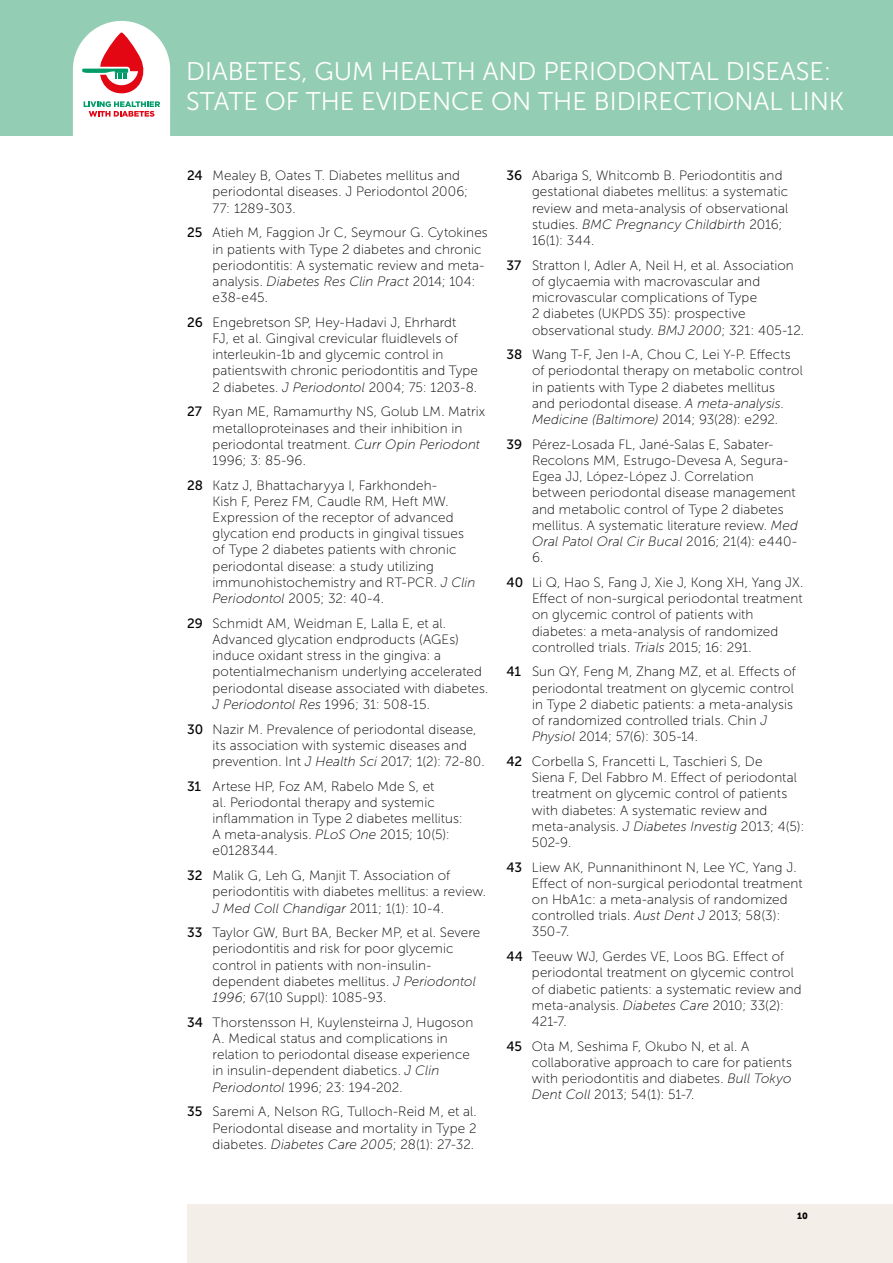
<style>
.page{position:relative;width:893px;height:1263px;background:#fff}
.page>*{position:absolute;margin:0;border:0;box-sizing:border-box;transform-origin:0 0}
.t1{font:25.5px/30.6px "Museo Sans 300";color:#fff}
.t2{font:13.5px/16.2px "Museo Sans 100";letter-spacing:.01em;color:#000}
.t3{font:9px "Museo Sans 900";color:#000}
.s1{font-family:"Museo Sans 500"}
.s2{font-style:italic}
</style>
<div class="page">
<div style="left:0;top:0;width:893px;height:136px;background:#93cdb3"></div>
<div style="left:187px;top:1204px;width:706px;height:59px;background:#f3eee8"></div>
<img style="left:73px;top:21px;width:97px;height:115px">
<svg style="left:80px;top:32px;width:68px;height:61px;background:#e5a7a7"></svg>
<svg style="left:84px;top:101px;width:76px;height:16px"></svg>
<h1 class="t1" style="left:186px;top:56px;width:659px">DIABETES, GUM HEALTH AND PERIODONTAL DISEASE:<br>STATE OF THE EVIDENCE ON THE BIDIRECTIONAL LINK</h1>
<p class="t2" style="left:213px;top:168px;width:257px;text-indent:-26px"><span class="s1">24</span> Mealey B, Oates T. Diabetes mellitus and periodontal diseases. J Periodontol 2006;<br>77: 1289-303.</p>
<p class="t2" style="left:213px;top:225px;width:277px;text-indent:-26px"><span class="s1">25</span> Atieh M, Faggion Jr C, Seymour G. Cytokines in patients with Type 2 diabetes and chronic periodontitis: A systematic review and meta&shy;analysis. <span class="s2">Diabetes Res Clin Pract</span> 2014; 104: e38-e45.</p>
<p class="t2" style="left:213px;top:314px;width:267px;text-indent:-26px"><span class="s1">26</span> Engebretson SP, Hey-Hadavi J, Ehrhardt<br>FJ, et al. Gingival crevicular fluidlevels of interleukin-1b and glycemic control in patientswith chronic periodontitis and Type 2 diabetes. <span class="s2">J Periodontol</span> 2004; 75: 1203-8.</p>
<p class="t2" style="left:213px;top:404px;width:274px;text-indent:-26px"><span class="s1">27</span> Ryan ME, Ramamurthy NS, Golub LM. Matrix metalloproteinases and their inhibition in periodontal treatment. <span class="s2">Curr Opin Periodont </span>1996; 3: 85-96.</p>
<p class="t2" style="left:213px;top:477px;width:264px;text-indent:-26px"><span class="s1">28</span> Katz J, Bhattacharyya I, Farkhondeh-<br>Kish F, Perez FM, Caudle RM, Heft MW.<br>Expression of the receptor of advanced glycation end products in gingival tissues of Type 2 diabetes patients with chronic periodontal disease: a study utilizing immunohistochemistry and RT-PCR. <span class="s2">J Clin Periodontol</span> 2005; 32: 40-4.</p>
<p class="t2" style="left:213px;top:615px;width:277px;text-indent:-26px"><span class="s1">29</span> Schmidt AM, Weidman E, Lalla E, et al.<br>Advanced glycation endproducts (AGEs) induce oxidant stress in the gingiva: a potentialmechanism underlying accelerated periodontal disease associated with diabetes.<br><span class="s2">J Periodontol Res</span> 1996; 31: 508-15.</p>
<p class="t2" style="left:213px;top:721px;width:273px;text-indent:-26px"><span class="s1">30</span> Nazir M. Prevalence of periodontal disease, its association with systemic diseases and prevention. Int <span class="s2">J Health Sci</span> 2017; 1(2): 72-80.</p>
<p class="t2" style="left:213px;top:778px;width:252px;text-indent:-26px"><span class="s1">31</span> Artese HP, Foz AM, Rabelo Mde S, et<br>al. Periodontal therapy and systemic inflammation in Type 2 diabetes mellitus:<br>A meta-analysis. <span class="s2">PLoS One</span> 2015; 10(5): e0128344.</p>
<p class="t2" style="left:213px;top:867px;width:275px;text-indent:-26px"><span class="s1">32</span> Malik G, Leh G, Manjit T. Association of periodontitis with diabetes mellitus: a review.<br><span class="s2">J Med Coll Chandigar</span> 2011; 1(1): 10-4.</p>
<p class="t2" style="left:213px;top:925px;width:269px;text-indent:-26px"><span class="s1">33</span> Taylor GW, Burt BA, Becker MP, et al. Severe periodontitis and risk for poor glycemic control in patients with non-insulin&shy;dependent diabetes mellitus. <span class="s2">J Periodontol 1996</span>; 67(10 Suppl): 1085-93.</p>
<p class="t2" style="left:213px;top:1014px;width:262px;text-indent:-26px"><span class="s1">34</span> Thorstensson H, Kuylensteirna J, Hugoson A. Medical status and complications in relation to periodontal disease experience in insulin-dependent diabetics. <span class="s2">J Clin Periodontol</span> 1996; 23: 194-202.</p>
<p class="t2" style="left:213px;top:1104px;width:266px;text-align:justify;text-indent:-26px"><span class="s1">35</span> Saremi A, Nelson RG, Tulloch-Reid M, et al.<br>Periodontal disease and mortality in Type 2 diabetes. <span class="s2">Diabetes Care 2005</span>; 28(1): 27-32.</p>
<p class="t2" style="left:532px;top:168px;width:258px;text-indent:-26px"><span class="s1">36</span> Abariga S, Whitcomb B. Periodontitis and gestational diabetes mellitus: a systematic review and meta-analysis of observational studies. <span class="s2">BMC Pregnancy Childbirth</span> 2016; 16(1): 344.</p>
<p class="t2" style="left:532px;top:257px;width:274px;text-indent:-26px"><span class="s1">37</span> Stratton I, Adler A, Neil H, et al. Association of glycaemia with macrovascular and microvascular complications of Type<br>2 diabetes (UKPDS 35): prospective observational study. <span class="s2">BMJ 2000</span>; 321: 405-12.</p>
<p class="t2" style="left:532px;top:347px;width:272px;text-indent:-26px"><span class="s1">38</span> Wang T-F, Jen I-A, Chou C, Lei Y-P. Effects of periodontal therapy on metabolic control in patients with Type 2 diabetes mellitus<br>and periodontal disease. <span class="s2">A meta-analysis.<br>Medicine (Baltimore)</span> 2014; 93(28): e292.</p>
<p class="t2" style="left:532px;top:436px;width:267px;text-indent:-26px"><span class="s1">39</span> Pérez-Losada FL, Jané-Salas E, Sabater-Recolons MM, Estrugo-Devesa A, Segura-Egea JJ, López-López J. Correlation between periodontal disease management and metabolic control of Type 2 diabetes mellitus. A systematic literature review. <span class="s2">Med Oral Patol Oral Cir Bucal</span> 2016; 21(4): e440- 6.</p>
<p class="t2" style="left:532px;top:574px;width:273px;text-indent:-26px"><span class="s1">40</span> Li Q, Hao S, Fang J, Xie J, Kong XH, Yang JX.<br>Effect of non-surgical periodontal treatment on glycemic control of patients with diabetes: a meta-analysis of randomized controlled trials. <span class="s2">Trials</span> 2015; 16: 291.</p>
<p class="t2" style="left:532px;top:664px;width:265px;text-indent:-26px"><span class="s1">41</span> Sun QY, Feng M, Zhang MZ, et al. Effects of periodontal treatment on glycemic control in Type 2 diabetic patients: a meta-analysis of randomized controlled trials. Chin <span class="s2">J Physiol</span> 2014; 57(6): 305-14.</p>
<p class="t2" style="left:532px;top:753px;width:274px;text-indent:-26px"><span class="s1">42</span> Corbella S, Francetti L, Taschieri S, De<br>Siena F, Del Fabbro M. Effect of periodontal treatment on glycemic control of patients with diabetes: A systematic review and meta-analysis. <span class="s2">J Diabetes Investig</span> 2013; 4(5):<br>502-9.</p>
<p class="t2" style="left:532px;top:859px;width:272px;text-indent:-26px"><span class="s1">43</span> Liew AK, Punnanithinont N, Lee YC, Yang J.<br>Effect of non-surgical periodontal treatment on HbA1c: a meta-analysis of randomized controlled trials. <span class="s2">Aust Dent J</span> 2013; 58(3):<br>350-7.</p>
<p class="t2" style="left:532px;top:948px;width:271px;text-indent:-26px"><span class="s1">44</span> Teeuw WJ, Gerdes VE, Loos BG. Effect of periodontal treatment on glycemic control of diabetic patients: a systematic review and meta-analysis. <span class="s2">Diabetes Care</span> 2010; 33(2):<br>421-7.</p>
<p class="t2" style="left:532px;top:1038px;width:261px;text-indent:-26px"><span class="s1">45</span> Ota M, Seshima F, Okubo N, et al. A collaborative approach to care for patients with periodontitis and diabetes. <span class="s2">Bull Tokyo Dent Coll</span> 2013; 54(1): 51-7.</p>
<p class="t3" style="left:797px;top:1210px;width:12px">10</p>
</div>
